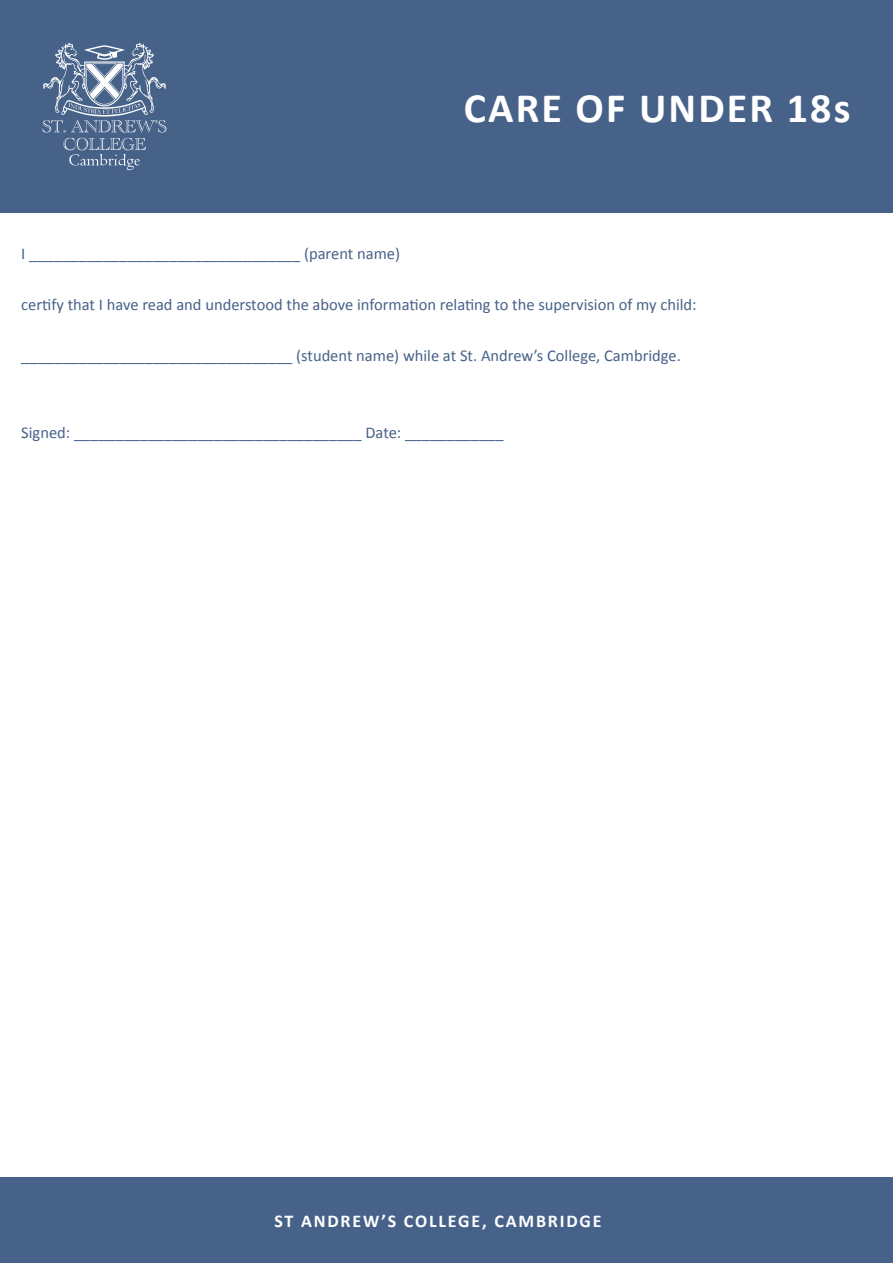
<style>
.page{position:relative;width:893px;height:1263px;background:#fff}
.page>*{position:absolute;margin:0;border:0;box-sizing:border-box;transform-origin:0 0}
.t1{font:700 42px "Calibri";letter-spacing:.05em;color:#fff}
.t2{font:700 18px "Calibri";letter-spacing:.1em;color:#fff}
.t3{font:16.5px "Calibri";color:#476289}
</style>
<div class="page">
<div style="left:0;top:0;width:893px;height:213px;background:#476289"></div>
<svg style="left:43px;top:43px;width:123px;height:127px"></svg>
<div style="left:0;top:1178px;width:893px;height:85px;background:#476289"></div>
<p class="t1" style="left:464px;top:78px;width:388px">CARE OF UNDER 18s</p>
<p class="t3" style="left:21px;top:242px;width:380px">I _________________________________ (parent name)</p>
<p class="t3" style="left:21px;top:293px;width:677px">certify that I have read and understood the above information relating to the supervision of my child:</p>
<p class="t3" style="left:21px;top:344px;width:661px">_________________________________ (student name) while at St. Andrew’s College, Cambridge.</p>
<p class="t3" style="left:21px;top:421px;width:484px">Signed: ___________________________________ Date: ____________</p>
<p class="t2" style="left:274px;top:1208px;width:329px">ST ANDREW’S COLLEGE, CAMBRIDGE</p>
</div>
